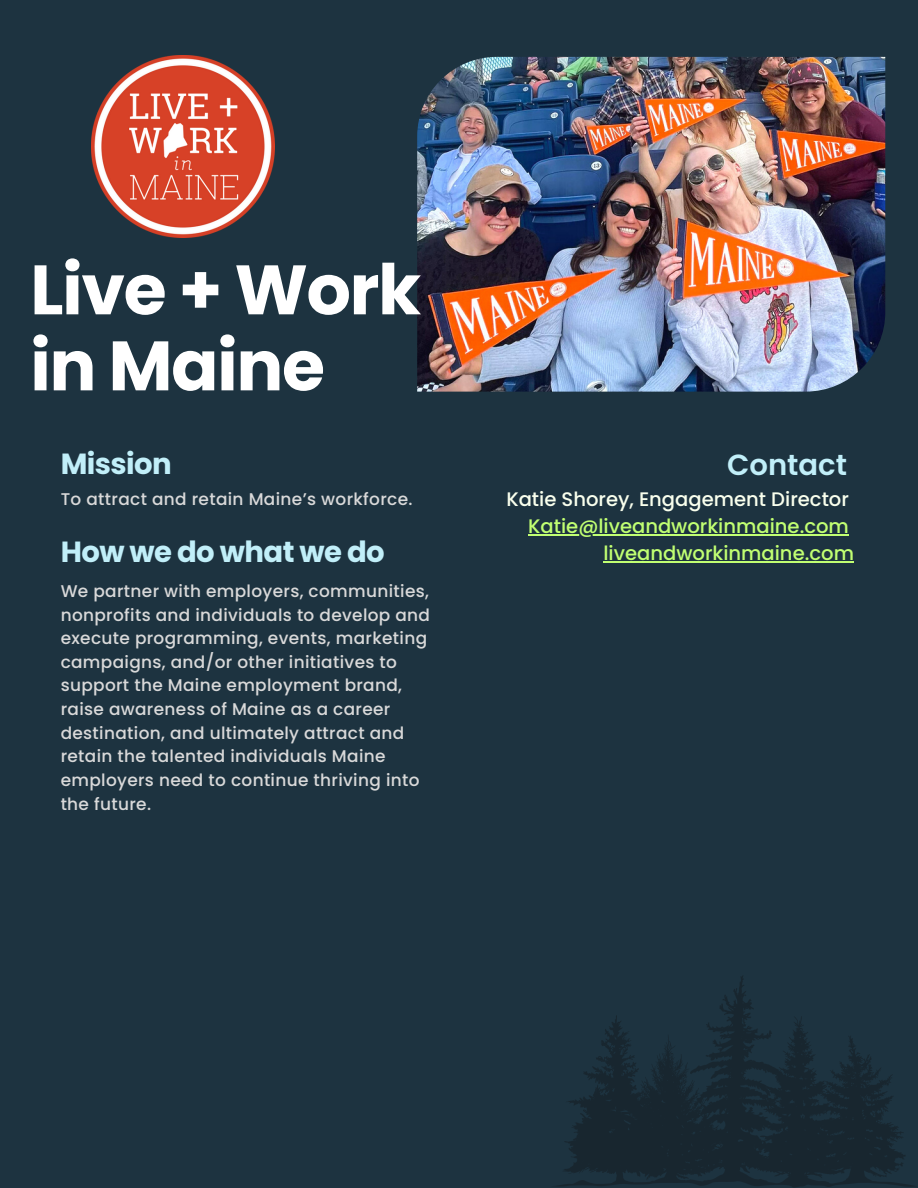
<style>
.page{position:relative;width:918px;height:1188px;background:#1d3340}
.page>*{position:absolute;margin:0;border:0;box-sizing:border-box;transform-origin:0 0}
.t1{font:700 69.75px "Poppins";letter-spacing:-.02em;color:#fff}
.t2{font:700 29.1px "Poppins";letter-spacing:-.02em;color:#c1eff9}
.t3{font:600 29.1px "Poppins";color:#c1eff9}
.t4{font:500 19.5px "Poppins";color:#c1ff72}
.t5{font:500 19.5px "Poppins";color:#f9ffed}
.t6{font:500 16.95px/23.7px "Poppins";letter-spacing:.02em;color:#d9d9d9}
</style>
<div class="page">
<img style="left:92px;top:55px;width:182px;height:182px">
<hr style="left:528px;top:534px;width:321px;height:1px;background:#c1ff72">
<hr style="left:603px;top:561px;width:251px;height:1px;background:#c1ff72">
<img style="left:417px;top:57px;width:468px;height:334px">
<svg style="left:558px;top:976px;width:356px;height:211px"></svg>
<p class="t1" style="left:30px;top:241px;width:392px">Live + Work</p>
<p class="t1" style="left:30px;top:317px;width:296px">in Maine</p>
<p class="t2" style="left:61px;top:444px;width:113px">Mission</p>
<p class="t6" style="left:61px;top:487px;width:353px">To attract and retain Maine’s workforce.</p>
<p class="t2" style="left:61px;top:532px;width:326px">How we do what we do</p>
<p class="t6" style="left:61px;top:579px;width:371px">We partner with employers, communities, nonprofits and individuals to develop and execute programming, events, marketing campaigns, and/or other initiatives to support the Maine employment brand, raise awareness of Maine as a career destination, and ultimately attract and</p>
<p class="t6" style="left:61px;top:744px;width:360px">retain the talented individuals Maine employers need to continue thriving into the future.</p>
<p class="t3" style="left:727px;top:445px;width:121px">Contact</p>
<p class="t5" style="left:506px;top:486px;width:344px">Katie Shorey, Engagement Director</p>
<p class="t4" style="left:528px;top:513px;width:322px">Katie@liveandworkinmaine.com</p>
<p class="t4" style="left:603px;top:540px;width:252px">liveandworkinmaine.com</p>
</div>
